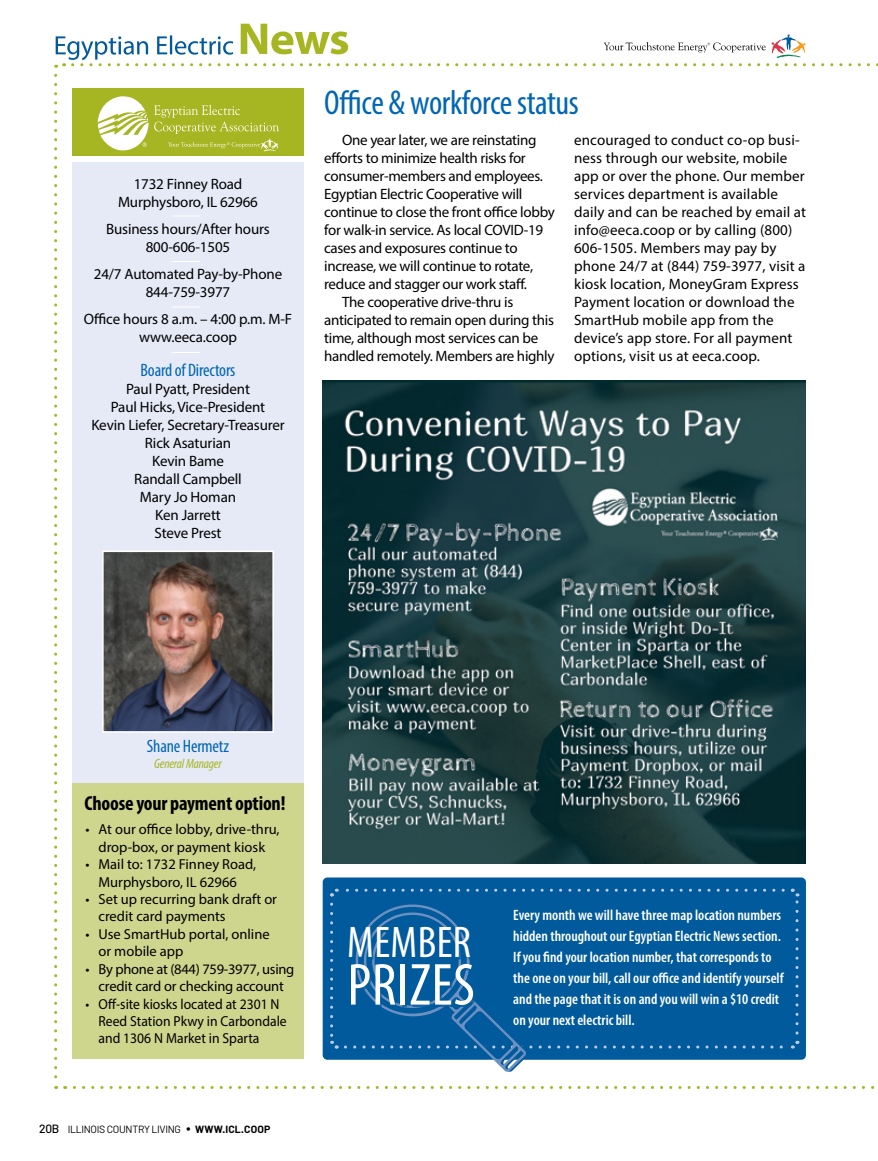
<style>
.page{position:relative;width:878px;height:1161px;background:#fff}
.page>*{position:absolute;margin:0;border:0;box-sizing:border-box;transform-origin:0 0}
.t1{font:condensed 59.85px "Myriad Pro";letter-spacing:.01em;color:#fff}
.t2{font:condensed 44.55px "Myriad Pro";letter-spacing:.01em;color:#fff}
.t3{font:condensed 34.5px "Myriad Pro";letter-spacing:-.01em;color:#0066b3}
.t4{font:700 condensed 20.4px "Myriad Pro";letter-spacing:-.01em;color:#000}
.t5{font:condensed 18px "Myriad Pro";letter-spacing:-.01em;color:#0066b3}
.t6{font:15px/18px "Myriad Pro";letter-spacing:-.01em;color:#000;text-align:center}
.t7{font:15px/18px "Myriad Pro";letter-spacing:.01em;color:#000}
.t8{font:600 condensed 15px/21px "Myriad Pro";color:#fff}
.t9{font:14.55px/17.4px "Myriad Pro";color:#000;text-align:center}
.t10{font:14.55px/17.4px "Myriad Pro";color:#000;scale:.94 1}
.t11{font:italic condensed 13.5px "Myriad Pro";letter-spacing:-.01em;color:#a6b622}
.t12{font:10.5px "Barlow";letter-spacing:-.03em;color:#000}
.s1{font-weight:500;font-size:12px}
.s2{font-size:15px}
.s3{font-weight:700}
</style>
<div class="page">
<svg style="left:65px;top:1086px;width:810px;height:3px"></svg>
<svg style="left:54px;top:75px;width:3px;height:1014px"></svg>
<svg style="left:56px;top:24px;width:822px;height:44px"></svg>
<div style="left:73px;top:88px;width:231px;height:68px;background:#a6b622"></div>
<div style="left:72px;top:162px;width:232px;height:646px;background:#e6eaf6"></div>
<svg style="left:98px;top:96px;width:50px;height:55px"></svg>
<svg style="left:154px;top:105px;width:125px;height:46px"></svg>
<img style="left:105px;top:553px;width:166px;height:177px">
<div style="left:102px;top:550px;width:172px;height:183px;border:2px solid #fff"></div>
<svg style="left:172px;top:216px;width:28px;height:1px"></svg>
<svg style="left:171px;top:261px;width:29px;height:1px"></svg>
<svg style="left:172px;top:307px;width:28px;height:1px"></svg>
<svg style="left:171px;top:352px;width:29px;height:1px"></svg>
<div style="left:72px;top:783px;width:232px;height:276px;background:#ced58d"></div>
<img style="left:322px;top:381px;width:483px;height:483px">
<div style="left:323px;top:878px;width:483px;height:182px;background:#005a9c;border-radius:5px"></div>
<svg style="left:328px;top:888px;width:472px;height:184px"></svg>
<div style="left:351px;top:929px;width:124px;height:78px;background:#005a9c;opacity:.75"></div>
<p class="t6" style="left:118px;top:175px;width:141px">1732 Finney Road<br>Murphysboro, IL 62966</p>
<p class="t6" style="left:106px;top:220px;width:165px">Business hours/After hours<br>800-606-1505</p>
<p class="t6" style="left:94px;top:265px;width:190px">24/7 Automated Pay-by-Phone<br>844-759-3977</p>
<p class="t6" style="left:84px;top:310px;width:210px">Office hours 8 a.m. – 4:00 p.m. M-F www.eeca.coop</p>
<p class="t5" style="left:140px;top:359px;width:96px">Board of Directors</p>
<p class="t6" style="left:91px;top:379px;width:195px">Paul Pyatt, President<br>Paul Hicks, Vice-President<br>Kevin Liefer, Secretary-Treasurer<br>Rick Asaturian<br>Kevin Bame<br>Randall Campbell<br>Mary Jo Homan<br>Ken Jarrett<br>Steve Prest</p>
<h3 class="t3" style="left:324px;top:81px;width:256px">Office &amp; workforce status</h3>
<p class="t6" style="left:342px;top:131px;width:196px">One year later, we are reinstating</p>
<p class="t6" style="left:324px;top:149px;width:203px">efforts to minimize health risks for</p>
<p class="t6" style="left:324px;top:167px;width:220px">consumer-members and employees.</p>
<p class="t6" style="left:324px;top:185px;width:200px">Egyptian Electric Cooperative will</p>
<p class="t6" style="left:324px;top:203px;width:232px">continue to close the front office lobby</p>
<p class="t6" style="left:324px;top:221px;width:220px">for walk-in service. As local COVID-19</p>
<p class="t6" style="left:324px;top:239px;width:195px">cases and exposures continue to</p>
<p class="t6" style="left:324px;top:257px;width:210px">increase, we will continue to rotate,</p>
<p class="t6" style="left:324px;top:275px;width:204px">reduce and stagger our work staff.</p>
<p class="t6" style="left:342px;top:293px;width:172px">The cooperative drive-thru is</p>
<p class="t6" style="left:324px;top:311px;width:231px">anticipated to remain open during this</p>
<p class="t6" style="left:324px;top:329px;width:215px">time, although most services can be</p>
<p class="t6" style="left:324px;top:347px;width:232px">handled remotely. Members are highly</p>
<p class="t7" style="left:574px;top:131px;width:233px">encouraged to conduct co-op busi&shy;ness through our website, mobile app or over the phone. Our member services department is available daily and can be reached by email at info@eeca.coop or by calling (800)<br>606-1505. Members may pay by phone 24/7 at (844) 759-3977, visit a kiosk location, MoneyGram Express Payment location or download the SmartHub mobile app from the device’s app store. For all payment options, visit us at eeca.coop.</p>
<p class="t5" style="left:147px;top:735px;width:84px">Shane Hermetz</p>
<p class="t11" style="left:154px;top:756px;width:69px">General Manager</p>
<h3 class="t4" style="left:84px;top:791px;width:202px">Choose your payment option!</h3>
<p class="t9" style="left:85px;top:820px;width:196px">• At our office lobby, drive-thru, drop-box, or payment kiosk</p>
<p class="t9" style="left:85px;top:855px;width:172px">• Mail to: 1732 Finney Road,<br>Murphysboro, IL 62966</p>
<p class="t9" style="left:98px;top:890px;width:180px;text-align:left;text-indent:-13px">• Set up recurring bank draft or credit card payments</p>
<p class="t9" style="left:98px;top:925px;width:173px;text-align:left;text-indent:-13px">• Use SmartHub portal, online or mobile app</p>
<p class="t9" style="left:85px;top:960px;width:210px">• By phone at (844) 759-3977, using credit card or checking account</p>
<p class="t10" style="left:98px;top:995px;width:202px;text-indent:-13px">• Off-site kiosks located at 2301 N<br>Reed Station Pkwy in Carbondale and 1306 N Market in Sparta</p>
<p class="t12" style="left:39px;top:1122px;width:233px"><span class="s1">20B</span> ILLINOIS COUNTRY LIVING <span class="s2">•</span> <span class="s3">WWW.ICL.COOP</span></p>
<h2 class="t2" style="left:347px;top:916px;width:125px">MEMBER</h2>
<h1 class="t1" style="left:347px;top:949px;width:129px">PRIZES</h1>
<p class="t8" style="left:513px;top:904px;width:272px">Every month we will have three map location numbers hidden throughout our Egyptian Electric News section.<br>If you find your location number, that corresponds to the one on your bill, call our office and identify yourself and the page that it is on and you will win a $10 credit on your next electric bill.</p>
</div>
